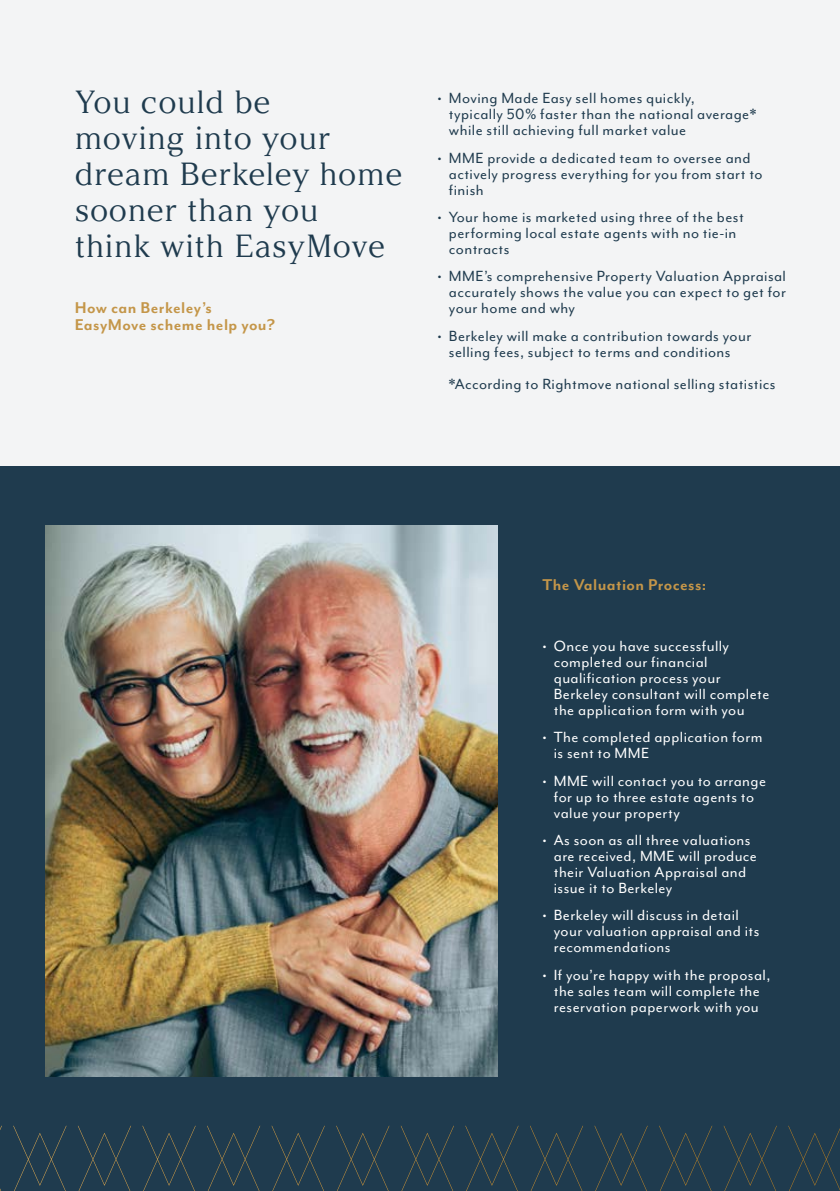
<style>
.page{position:relative;width:840px;height:1191px;background:#fff}
.page>*{position:absolute;margin:0;border:0;box-sizing:border-box;transform-origin:0 0}
.t1{font:32px/36px "Argesta Display";letter-spacing:.02em;color:#1f3b4e}
.t2{font:700 18px/17px "Mr Eaves Mod OT";letter-spacing:.025em;color:#c49649}
.t3{font:17px/16px "Mr Eaves Mod OT";letter-spacing:.025em;color:#1f3b4e}
.t4{font:17px/16px "Mr Eaves Mod OT";letter-spacing:.025em;color:#fff}
</style>
<div class="page">
<div style="left:0;top:0;width:839px;height:557px;background:#f3f4f5"></div>
<div style="left:0;top:466px;width:839px;height:725px;background:#1f3b4e"></div>
<svg style="left:0;top:1125px;width:839px;height:66px"></svg>
<img style="left:45px;top:526px;width:452px;height:550px">
<h1 class="t1" style="left:75px;top:84px;width:329px">You could be<br>moving into your dream Berkeley home sooner than you<br>think with EasyMove</h1>
<p class="t3" style="left:448px;top:90px;width:309px;text-indent:-11px">• Moving Made Easy sell homes quickly,<br>typically 50% faster than the national average* while still achieving full market value</p>
<p class="t3" style="left:448px;top:149px;width:315px;text-indent:-11px">• MME provide a dedicated team to oversee and actively progress everything for you from start to finish</p>
<p class="t3" style="left:448px;top:209px;width:296px;text-indent:-11px">• Your home is marketed using three of the best performing local estate agents with no tie-in contracts</p>
<p class="t3" style="left:448px;top:268px;width:338px;text-align:justify;text-indent:-11px">• MME’s comprehensive Property Valuation Appraisal accurately shows the value you can expect to get for your home and why</p>
<p class="t3" style="left:437px;top:327px;width:315px;text-align:center">• Berkeley will make a contribution towards your selling fees, subject to terms and conditions</p>
<p class="t3" style="left:448px;top:375px;width:328px">*According to Rightmove national selling statistics</p>
<p class="t2" style="left:75px;top:299px;width:202px">How can Berkeley’s<br>EasyMove scheme help you?</p>
<p class="t2" style="left:542px;top:575px;width:165px">The Valuation Process:</p>
<p class="t4" style="left:553px;top:637px;width:217px;text-indent:-11px">• Once you have successfully completed our financial qualification process your<br>Berkeley consultant will complete the application form with you</p>
<p class="t4" style="left:553px;top:729px;width:210px;text-indent:-11px">• The completed application form is sent to MME</p>
<p class="t4" style="left:553px;top:772px;width:214px;text-indent:-11px">• MME will contact you to arrange for up to three estate agents to value your property</p>
<p class="t4" style="left:553px;top:831px;width:204px;text-indent:-11px">• As soon as all three valuations are received, MME will produce their Valuation Appraisal and issue it to Berkeley</p>
<p class="t4" style="left:553px;top:907px;width:207px;text-indent:-11px">• Berkeley will discuss in detail your valuation appraisal and its recommendations</p>
<p class="t4" style="left:542px;top:966px;width:229px;text-align:center">• If you’re happy with the proposal, the sales team will complete the reservation paperwork with you</p>
</div>
